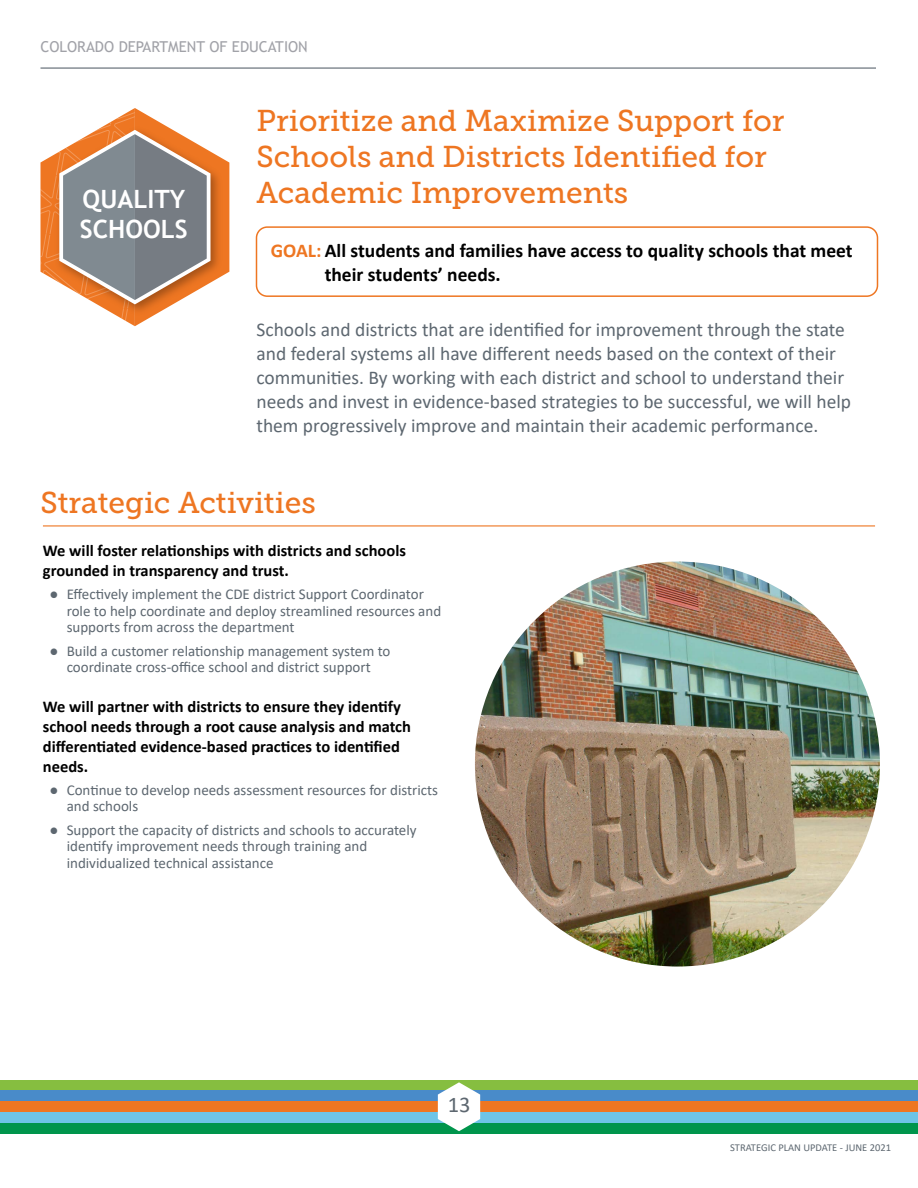
<style>
.page{position:relative;width:918px;height:1188px;background:#fff}
.page>*{position:absolute;margin:0;border:0;box-sizing:border-box;transform-origin:0 0}
.t1{font:30px/36px "Museo Slab 500";color:#ee7622}
.t2{font:700 25.2px/30.3px "Trebuchet MS";color:#fff}
.t3{font:22.5px "Calibri";color:#5d6770}
.t4{font:19.5px/24px "Calibri";color:#5d6770}
.t5{font:700 19.5px/24px "Calibri";color:#000}
.t6{font:700 16.5px/19.8px "Calibri";color:#000}
.t7{font:15px/16.5px "Calibri";color:#5d6770}
.t8{font:15px "Trebuchet MS";color:#a1a2a8}
.t9{font:10.5px "Calibri";color:#5d6770}
.s1{color:#ee7622}
</style>
<div class="page">
<hr style="left:40px;top:68px;width:836px;height:1px;background:#5d6770">
<div style="left:0;top:1080px;width:918px;height:11px;background:#86be40"></div>
<div style="left:0;top:1091px;width:918px;height:10px;background:#498bc9"></div>
<div style="left:0;top:1101px;width:918px;height:11px;background:#ee7622"></div>
<div style="left:0;top:1112px;width:918px;height:11px;background:#6ec4e7"></div>
<div style="left:0;top:1123px;width:918px;height:11px;background:#00954c"></div>
<svg style="left:438px;top:1082px;width:42px;height:49px"></svg>
<svg style="left:40px;top:108px;width:189px;height:218px"></svg>
<hr style="left:43px;top:525px;width:832px;height:1px;background:#ee7622">
<div style="left:256px;top:226px;width:622px;height:71px;border:2px solid #ee7622;border-radius:11px"></div>
<img style="left:475px;top:562px;width:405px;height:405px;border-radius:202px">
<p class="t8" style="left:40px;top:37px;width:269px">COLORADO DEPARTMENT OF EDUCATION</p>
<h2 class="t2" style="left:80px;top:184px;width:109px">QUALITY<br>SCHOOLS</h2>
<h1 class="t1" style="left:256px;top:102px;width:530px">Prioritize and Maximize Support for<br>Schools and Districts Identified for<br>Academic Improvements</h1>
<h3 class="t5" style="left:325px;top:238px;width:529px;text-indent:-54px"><span class="s1">GOAL:</span> All students and families have access to quality schools that meet their students’ needs.</h3>
<p class="t4" style="left:256px;top:317px;width:596px">Schools and districts that are identified for improvement through the state and federal systems all have different needs based on the context of their communities. By working with each district and school to understand their needs and invest in evidence-based strategies to be successful, we will help them progressively improve and maintain their academic performance.</p>
<h1 class="t1" style="left:40px;top:485px;width:277px">Strategic Activities</h1>
<p class="t6" style="left:43px;top:541px;width:365px">We will foster relationships with districts and schools grounded in transparency and trust.</p>
<p class="t7" style="left:67px;top:586px;width:376px;text-indent:-17px">● Effectively implement the CDE district Support Coordinator role to help coordinate and deploy streamlined resources and supports from across the department</p>
<p class="t7" style="left:49px;top:642px;width:343px;text-align:center">● Build a customer relationship management system to coordinate cross-office school and district support</p>
<p class="t6" style="left:43px;top:697px;width:370px">We will partner with districts to ensure they identify school needs through a root cause analysis and match differentiated evidence-based practices to identified needs.</p>
<p class="t7" style="left:67px;top:781px;width:373px;text-indent:-17px">● Continue to develop needs assessment resources for districts and schools</p>
<p class="t7" style="left:67px;top:821px;width:351px;text-indent:-17px">● Support the capacity of districts and schools to accurately identify improvement needs through training and individualized technical assistance</p>
<h3 class="t3" style="left:448px;top:1089px;width:24px">13</h3>
<p class="t9" style="left:730px;top:1140px;width:162px">STRATEGIC PLAN UPDATE - JUNE 2021</p>
</div>
